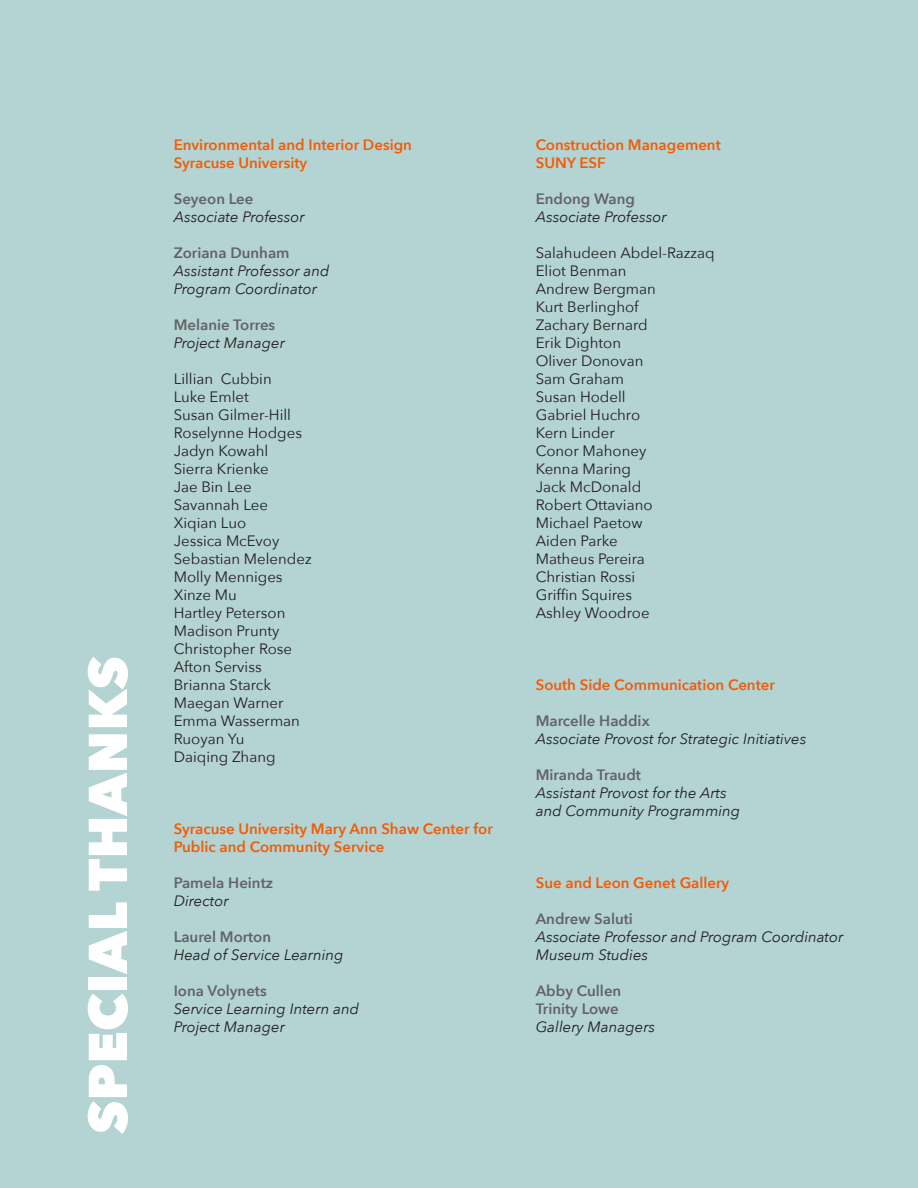
<style>
.page{position:relative;width:918px;height:1188px;background:#b4d3d3}
.page>*{position:absolute;margin:0;border:0;box-sizing:border-box;transform-origin:0 0}
.t1{font:800 54px "Avenir Next";color:#fff}
.t2{font:15px "Avenir Next";color:#231f20}
.t3{font:italic 15px "Avenir Next";color:#231f20}
.t4{font:600 15px/18px "Avenir Next";color:#f25c05}
.t5{font:600 15px "Avenir Next";color:#636366}
</style>
<div class="page">
<p class="t1" style="left:75px;top:1134px;width:479px;rotate:-90deg">SPECIAL THANKS</p>
<p class="t4" style="left:174px;top:135px;width:240px">Environmental and Interior Design</p>
<p class="t4" style="left:174px;top:153px;width:135px">Syracuse University</p>
<p class="t5" style="left:174px;top:186px;width:81px">Seyeon Lee</p>
<p class="t3" style="left:174px;top:204px;width:132px">Associate Professor</p>
<p class="t5" style="left:174px;top:240px;width:117px">Zoriana Dunham</p>
<p class="t3" style="left:174px;top:258px;width:157px">Assistant Professor and</p>
<p class="t3" style="left:174px;top:276px;width:145px">Program Coordinator</p>
<p class="t5" style="left:174px;top:312px;width:103px">Melanie Torres</p>
<p class="t3" style="left:174px;top:330px;width:113px">Project Manager</p>
<p class="t2" style="left:174px;top:366px;width:100px">Lillian Cubbin</p>
<p class="t2" style="left:174px;top:384px;width:77px">Luke Emlet</p>
<p class="t2" style="left:174px;top:402px;width:119px">Susan Gilmer-Hill</p>
<p class="t2" style="left:174px;top:420px;width:130px">Roselynne Hodges</p>
<p class="t2" style="left:174px;top:438px;width:96px">Jadyn Kowahl</p>
<p class="t2" style="left:174px;top:456px;width:96px">Sierra Krienke</p>
<p class="t2" style="left:174px;top:474px;width:79px">Jae Bin Lee</p>
<p class="t2" style="left:174px;top:492px;width:96px">Savannah Lee</p>
<p class="t2" style="left:174px;top:510px;width:74px">Xiqian Luo</p>
<p class="t2" style="left:174px;top:528px;width:107px">Jessica McEvoy</p>
<p class="t2" style="left:174px;top:546px;width:139px">Sebastian Melendez</p>
<p class="t2" style="left:174px;top:564px;width:110px">Molly Menniges</p>
<p class="t2" style="left:174px;top:582px;width:65px">Xinze Mu</p>
<p class="t2" style="left:174px;top:600px;width:113px">Hartley Peterson</p>
<p class="t2" style="left:174px;top:618px;width:107px">Madison Prunty</p>
<p class="t2" style="left:174px;top:636px;width:120px">Christopher Rose</p>
<p class="t2" style="left:174px;top:654px;width:89px">Afton Serviss</p>
<p class="t2" style="left:174px;top:672px;width:99px">Brianna Starck</p>
<p class="t2" style="left:174px;top:690px;width:111px">Maegan Warner</p>
<p class="t2" style="left:174px;top:708px;width:128px">Emma Wasserman</p>
<p class="t2" style="left:174px;top:726px;width:72px">Ruoyan Yu</p>
<p class="t2" style="left:174px;top:744px;width:103px">Daiqing Zhang</p>
<p class="t4" style="left:174px;top:819px;width:321px">Syracuse University Mary Ann Shaw Center for<br>Public and Community Service</p>
<p class="t5" style="left:174px;top:870px;width:101px">Pamela Heintz</p>
<p class="t3" style="left:174px;top:888px;width:56px">Director</p>
<p class="t5" style="left:174px;top:924px;width:99px">Laurel Morton</p>
<p class="t3" style="left:174px;top:942px;width:171px">Head of Service Learning</p>
<p class="t5" style="left:174px;top:978px;width:94px">Iona Volynets</p>
<p class="t3" style="left:174px;top:996px;width:187px">Service Learning Intern and</p>
<p class="t3" style="left:174px;top:1014px;width:113px">Project Manager</p>
<p class="t4" style="left:536px;top:135px;width:187px">Construction Management</p>
<p class="t4" style="left:536px;top:153px;width:72px">SUNY ESF</p>
<p class="t5" style="left:536px;top:186px;width:101px">Endong Wang</p>
<p class="t3" style="left:536px;top:204px;width:132px">Associate Professor</p>
<p class="t2" style="left:536px;top:240px;width:181px">Salahudeen Abdel-Razzaq</p>
<p class="t2" style="left:536px;top:258px;width:92px">Eliot Benman</p>
<p class="t2" style="left:536px;top:276px;width:122px">Andrew Bergman</p>
<p class="t2" style="left:536px;top:294px;width:104px">Kurt Berlinghof</p>
<p class="t2" style="left:536px;top:312px;width:114px">Zachary Bernard</p>
<p class="t2" style="left:536px;top:330px;width:87px">Erik Dighton</p>
<p class="t2" style="left:536px;top:348px;width:109px">Oliver Donovan</p>
<p class="t2" style="left:536px;top:366px;width:90px">Sam Graham</p>
<p class="t2" style="left:536px;top:384px;width:91px">Susan Hodell</p>
<p class="t2" style="left:536px;top:402px;width:106px">Gabriel Huchro</p>
<p class="t2" style="left:536px;top:420px;width:81px">Kern Linder</p>
<p class="t2" style="left:536px;top:438px;width:112px">Conor Mahoney</p>
<p class="t2" style="left:536px;top:456px;width:97px">Kenna Maring</p>
<p class="t2" style="left:536px;top:474px;width:107px">Jack McDonald</p>
<p class="t2" style="left:536px;top:492px;width:118px">Robert Ottaviano</p>
<p class="t2" style="left:536px;top:510px;width:108px">Michael Paetow</p>
<p class="t2" style="left:536px;top:528px;width:84px">Aiden Parke</p>
<p class="t2" style="left:536px;top:546px;width:111px">Matheus Pereira</p>
<p class="t2" style="left:536px;top:564px;width:101px">Christian Rossi</p>
<p class="t2" style="left:536px;top:582px;width:98px">Griffin Squires</p>
<p class="t2" style="left:536px;top:600px;width:115px">Ashley Woodroe</p>
<p class="t4" style="left:536px;top:675px;width:241px">South Side Communication Center</p>
<p class="t5" style="left:536px;top:708px;width:116px">Marcelle Haddix</p>
<p class="t3" style="left:536px;top:726px;width:272px">Associate Provost for Strategic Initiatives</p>
<p class="t5" style="left:536px;top:762px;width:107px">Miranda Traudt</p>
<p class="t3" style="left:536px;top:780px;width:193px">Assistant Provost for the Arts</p>
<p class="t3" style="left:536px;top:798px;width:206px">and Community Programming</p>
<p class="t4" style="left:536px;top:873px;width:195px">Sue and Leon Genet Gallery</p>
<p class="t5" style="left:536px;top:906px;width:99px">Andrew Saluti</p>
<p class="t3" style="left:536px;top:924px;width:309px">Associate Professor and Program Coordinator</p>
<p class="t3" style="left:536px;top:942px;width:114px">Museum Studies</p>
<p class="t5" style="left:536px;top:978px;width:87px">Abby Cullen</p>
<p class="t5" style="left:536px;top:996px;width:85px">Trinity Lowe</p>
<p class="t3" style="left:536px;top:1014px;width:121px">Gallery Managers</p>
</div>
